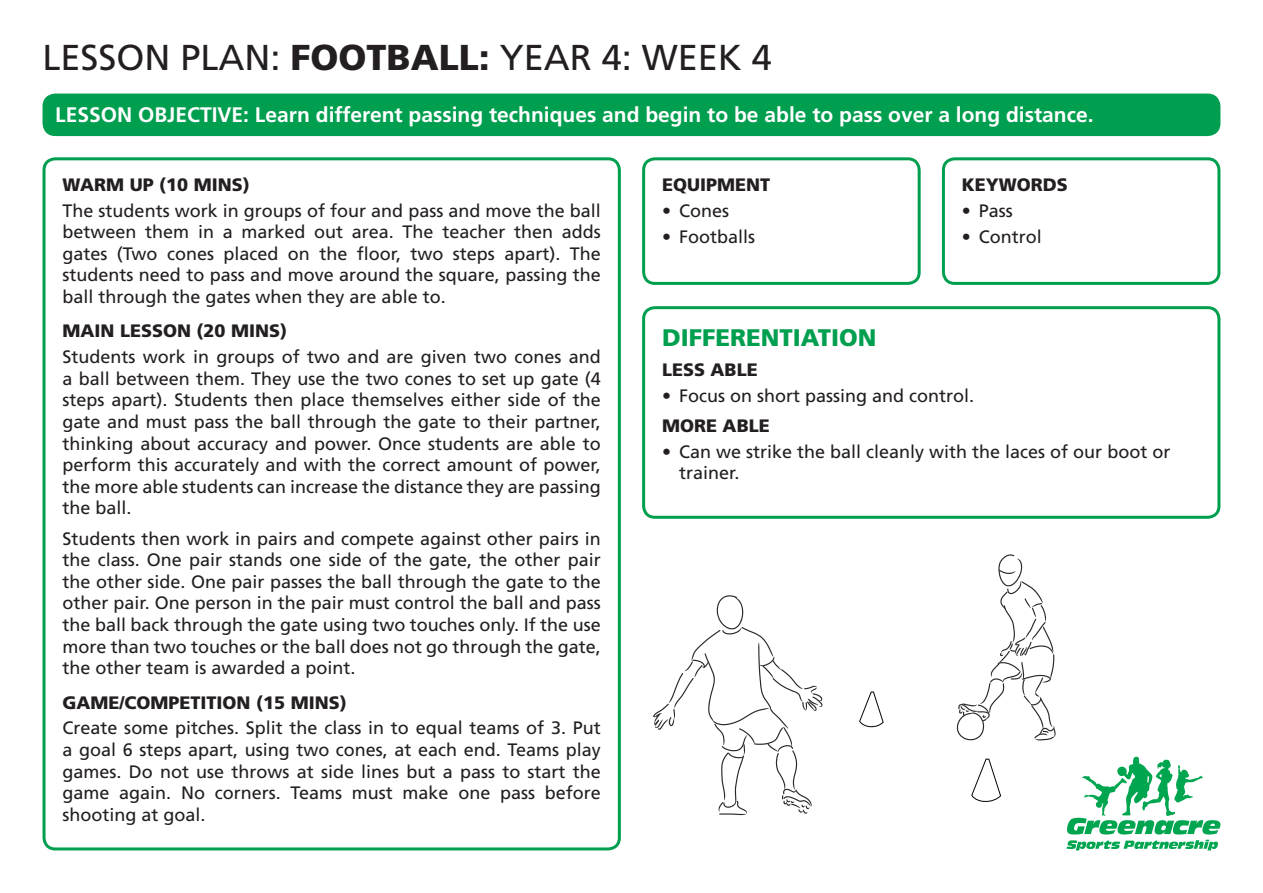
<style>
.page{position:relative;width:1263px;height:893px;background:#fff}
.page>*{position:absolute;margin:0;border:0;box-sizing:border-box;transform-origin:0 0}
.t1{font:36px "Frutiger CE";color:#231f20}
.lesson_heading_colou{font:900 24px "Frutiger CE";color:#009f4f}
.lesson_objective{font:700 21px "Frutiger CE";color:#fff}
.lesson_text_Justifie{font:18px/21.6px "Frutiger CE";color:#231f20;text-align:justify}
.lesson_subhead{font:900 18px "Frutiger CE";color:#231f20}
.s1{font-weight:900}
</style>
<div class="page">
<svg style="left:1066px;top:840px;width:152px;height:10px"></svg>
<svg style="left:1067px;top:757px;width:153px;height:77px"></svg>
<div style="left:43px;top:94px;width:1177px;height:42px;background:#009f4f;border-radius:13px"></div>
<div style="left:43px;top:157px;width:578px;height:693px;border:3px solid #009f4f;border-radius:11px"></div>
<div style="left:642px;top:157px;width:279px;height:128px;border:3px solid #009f4f;border-radius:11px"></div>
<div style="left:942px;top:157px;width:278px;height:128px;border:3px solid #009f4f;border-radius:11px"></div>
<div style="left:642px;top:306px;width:578px;height:213px;border:3px solid #009f4f;border-radius:11px"></div>
<svg style="left:653px;top:595px;width:170px;height:220px"></svg>
<svg style="left:956px;top:554px;width:99px;height:187px"></svg>
<svg style="left:859px;top:691px;width:25px;height:37px"></svg>
<svg style="left:971px;top:758px;width:31px;height:44px"></svg>
<p class="t1" style="left:43px;top:37px;width:731px">LESSON PLAN: <span class="s1">FOOTBALL:</span> YEAR 4: WEEK 4</p>
<p class="lesson_objective" style="left:55px;top:102px;width:1040px">LESSON OBJECTIVE: Learn different passing techniques and begin to be able to pass over a long distance.</p>
<p class="lesson_subhead" style="left:63px;top:174px;width:189px">WARM UP (10 MINS)</p>
<p class="lesson_text_Justifie" style="left:63px;top:200px;width:540px">The students work in groups of four and pass and move the ball between them in a marked out area. The teacher then adds gates (Two cones placed on the floor, two steps apart). The students need to pass and move around the square, passing the ball through the gates when they are able to.</p>
<p class="lesson_subhead" style="left:63px;top:320px;width:226px">MAIN LESSON (20 MINS)</p>
<p class="lesson_text_Justifie" style="left:63px;top:346px;width:540px">Students work in groups of two and are given two cones and a ball between them. They use the two cones to set up gate (4 steps apart). Students then place themselves either side of the gate and must pass the ball through the gate to their partner, thinking about accuracy and power. Once students are able to perform this accurately and with the correct amount of power, the more able students can increase the distance they are passing the ball.</p>
<p class="lesson_text_Justifie" style="left:63px;top:527px;width:540px">Students then work in pairs and compete against other pairs in the class. One pair stands one side of the gate, the other pair the other side. One pair passes the ball through the gate to the other pair. One person in the pair must control the ball and pass the ball back through the gate using two touches only. If the use more than two touches or the ball does not go through the gate, the other team is awarded a point.</p>
<p class="lesson_subhead" style="left:63px;top:691px;width:286px">GAME/COMPETITION (15 MINS)</p>
<p class="lesson_text_Justifie" style="left:63px;top:717px;width:540px">Create some pitches. Split the class in to equal teams of 3. Put a goal 6 steps apart, using two cones, at each end. Teams play games. Do not use throws at side lines but a pass to start the game again. No corners. Teams must make one pass before shooting at goal.</p>
<p class="lesson_subhead" style="left:662px;top:174px;width:110px">EQUIPMENT</p>
<p class="lesson_text_Justifie" style="left:662px;top:200px;width:69px">• Cones</p>
<p class="lesson_text_Justifie" style="left:662px;top:225px;width:95px">• Footballs</p>
<p class="lesson_subhead" style="left:962px;top:174px;width:108px">KEYWORDS</p>
<p class="lesson_text_Justifie" style="left:962px;top:200px;width:53px">• Pass</p>
<p class="lesson_text_Justifie" style="left:962px;top:225px;width:82px">• Control</p>
<p class="lesson_heading_colou" style="left:662px;top:323px;width:216px">DIFFERENTIATION</p>
<p class="lesson_subhead" style="left:662px;top:359px;width:97px">LESS ABLE</p>
<p class="lesson_text_Justifie" style="left:662px;top:384px;width:314px">• Focus on short passing and control.</p>
<p class="lesson_subhead" style="left:662px;top:415px;width:109px">MORE ABLE</p>
<p class="lesson_text_Justifie" style="left:679px;top:440px;width:493px;text-indent:-17px">• Can we strike the ball cleanly with the laces of our boot or trainer.</p>
</div>
